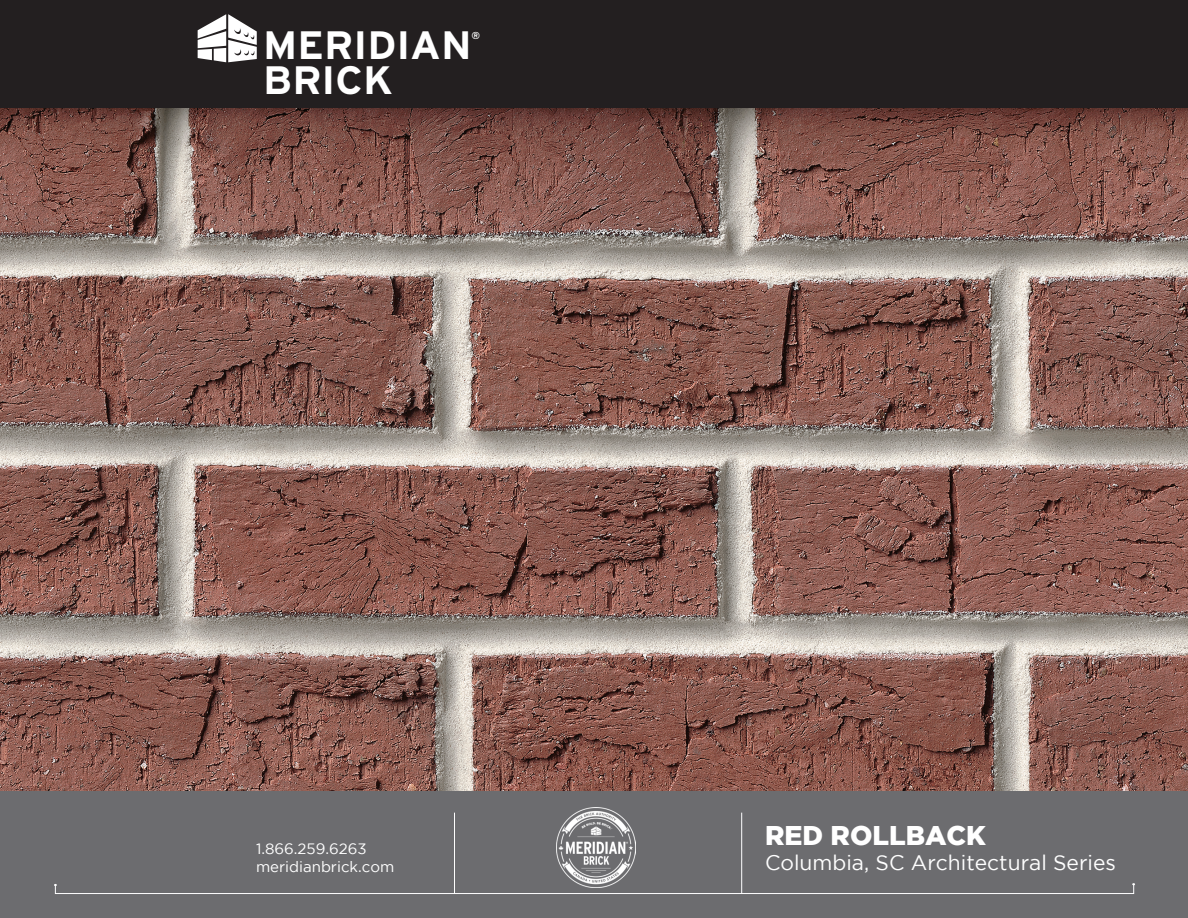
<style>
.page{position:relative;width:1188px;height:918px;background:#fff}
.page>*{position:absolute;margin:0;border:0;box-sizing:border-box;transform-origin:0 0}
.t1{font:700 39.6px "Interstate";color:#fff;scale:1.04 1}
.t2{font:900 27px "Gotham";color:#fff}
.t3{font:21px "Gotham";color:#fff}
.t4{font:15px/18px "Gotham";color:#fff}
.t5{font:700 10.05px "Interstate";color:#fff;scale:1.04 1}
</style>
<div class="page">
<div style="left:0;top:0;width:1188px;height:108px;background:#231f20"></div>
<img style="left:0;top:108px;width:1188px;height:683px">
<div style="left:0;top:791px;width:1188px;height:127px;background:#6c6c6f"></div>
<hr style="left:741px;top:813px;width:1px;height:81px;background:#fff">
<hr style="left:454px;top:813px;width:1px;height:81px;background:#fff">
<div style="left:55px;top:884px;width:1079px;height:10px;border:1px solid #fff"></div>
<img style="left:556px;top:808px;width:80px;height:79px">
<svg style="left:198px;top:14px;width:59px;height:48px"></svg>
<h1 class="t1" style="left:263px;top:23px;width:202px">MERIDIAN</h1>
<p class="t5" style="left:472px;top:29px;width:10px">®</p>
<h1 class="t1" style="left:263px;top:58px;width:126px">BRICK</h1>
<p class="t4" style="left:256px;top:839px;width:140px">1.866.259.6263 meridianbrick.com</p>
<h2 class="t2" style="left:765px;top:820px;width:222px">RED ROLLBACK</h2>
<h3 class="t3" style="left:765px;top:851px;width:352px">Columbia, SC Architectural Series</h3>
</div>
